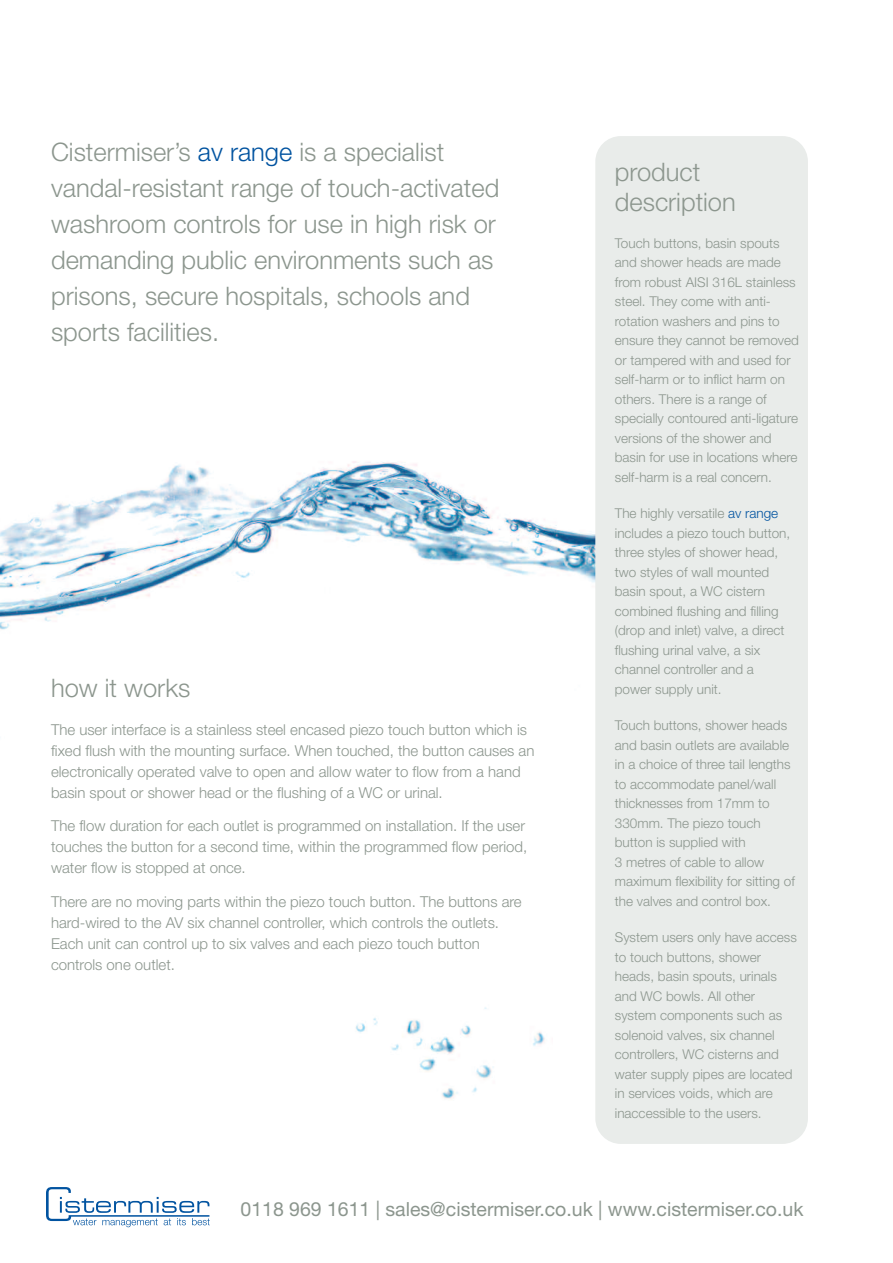
<style>
.page{position:relative;width:893px;height:1263px;background:#fff}
.page>*{position:absolute;margin:0;border:0;box-sizing:border-box;transform-origin:0 0}
.t1{font:300 25.5px/36px "Helvetica Neue";color:#8c968e}
.t2{font:19.5px "Helvetica Neue";color:#8c968e}
.t3{font:300 15px/21px "Helvetica Neue";color:#8c968e}
.t4{font:300 13.5px/19.5px "Helvetica Neue";color:#8c968e}
.s1{color:#0153a0}
</style>
<div class="page">
<img style="left:355px;top:1007px;width:190px;height:92px">
<img style="left:0;top:461px;width:595px;height:169px">
<div style="left:595px;top:136px;width:213px;height:1008px;background:#e9ecea;border-radius:26px"></div>
<svg style="left:46px;top:1187px;width:164px;height:40px"></svg>
<h1 class="t1" style="left:51px;top:133px;width:450px">Cistermiser’s <span class="s1">av range</span> is a specialist vandal-resistant range of touch-activated washroom controls for use in high risk or demanding public environments such as prisons, secure hospitals, schools and sports facilities.</h1>
<h1 class="t1" style="left:51px;top:669px;width:141px">how it works</h1>
<p class="t3" style="left:51px;top:718px;width:485px">The user interface is a stainless steel encased piezo touch button which is fixed flush with the mounting surface. When touched, the button causes an electronically operated valve to open and allow water to flow from a hand basin spout or shower head or the flushing of a WC or urinal.</p>
<p class="t3" style="left:51px;top:815px;width:478px">The flow duration for each outlet is programmed on installation. If the user touches the button for a second time, within the programmed flow period, water flow is stopped at once.</p>
<p class="t3" style="left:51px;top:891px;width:472px">There are no moving parts within the piezo touch button. The buttons are hard-wired to the AV six channel controller, which controls the outlets.<br>Each unit can control up to six valves and each piezo touch button controls one outlet.</p>
<h1 class="t1" style="left:615px;top:157px;width:122px;line-height:30px">product description</h1>
<p class="t4" style="left:615px;top:233px;width:186px">Touch buttons, basin spouts and shower heads are made from robust AISI 316L stainless steel. They come with anti&shy;rotation washers and pins to ensure they cannot be removed or tampered with and used for self-harm or to inflict harm on others. There is a range of specially contoured anti-ligature versions of the shower and basin for use in locations where self-harm is a real concern.</p>
<p class="t4" style="left:615px;top:503px;width:177px">The highly versatile <span class="s1">av range </span>includes a piezo touch button, three styles of shower head, two styles of wall mounted basin spout, a WC cistern combined flushing and filling (drop and inlet) valve, a direct flushing urinal valve, a six channel controller and a power supply unit.</p>
<p class="t4" style="left:615px;top:715px;width:181px">Touch buttons, shower heads and basin outlets are available in a choice of three tail lengths to accommodate panel/wall thicknesses from 17mm to<br>330mm. The piezo touch button is supplied with<br>3 metres of cable to allow maximum flexibility for sitting of the valves and control box.</p>
<p class="t4" style="left:615px;top:927px;width:184px">System users only have access to touch buttons, shower heads, basin spouts, urinals and WC bowls. All other system components such as solenoid valves, six channel controllers, WC cisterns and water supply pipes are located in services voids, which are inaccessible to the users.</p>
<h2 class="t2" style="left:241px;top:1202px;width:564px">0118 969 1611 | sales@cistermiser.co.uk | www.cistermiser.co.uk</h2>
</div>
